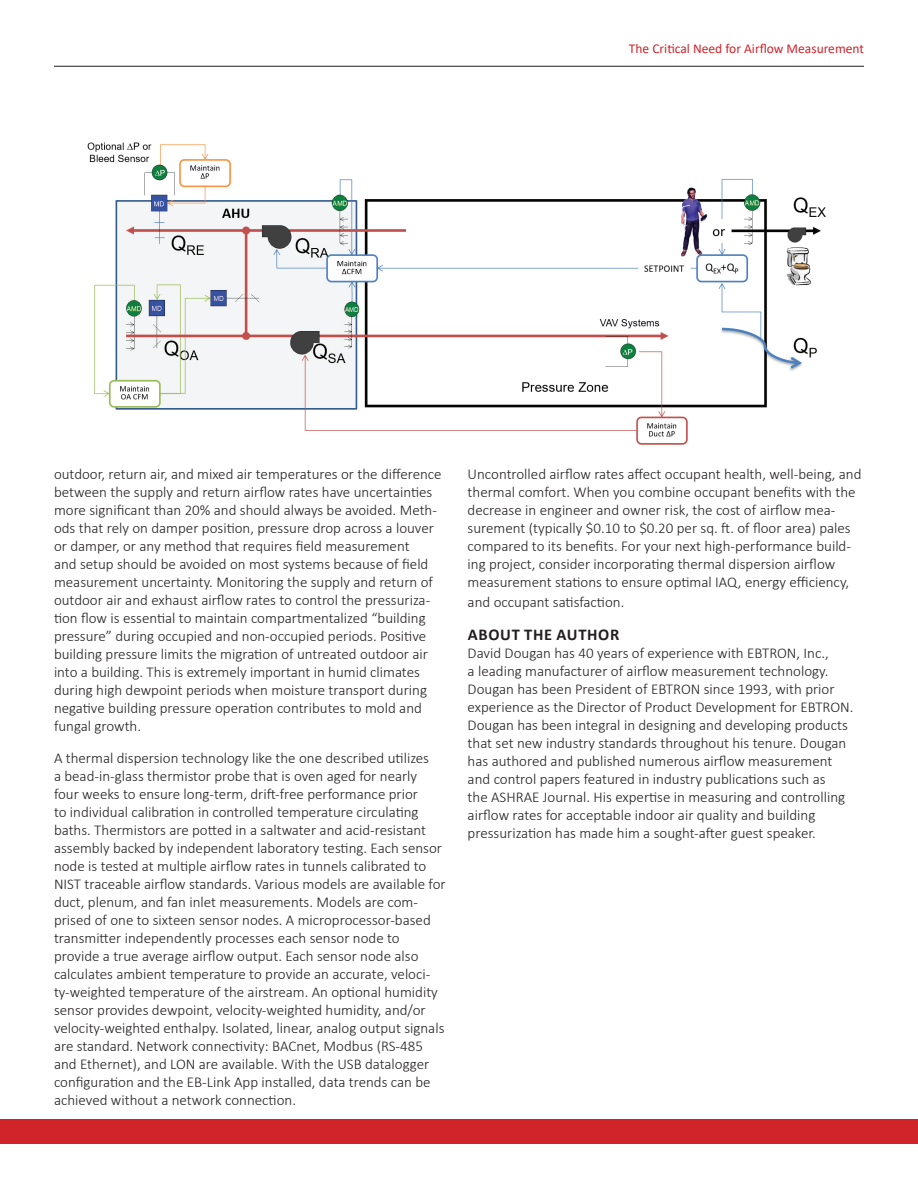
<style>
.page{position:relative;width:918px;height:1188px;background:#fff}
.page>*{position:absolute;margin:0;border:0;box-sizing:border-box;transform-origin:0 0}
.t1{font:700 16.5px "Calibri";letter-spacing:.04em;color:#231f20}
.t2{font:300 15px/18px "Calibri";color:#231f20}
.t3{font:13.5px "Calibri";color:#d1232a}
</style>
<div class="page">
<div style="left:0;top:1119px;width:918px;height:24px;background:#d1232a"></div>
<hr style="left:54px;top:66px;width:810px;height:1px;background:#231f20">
<img style="left:87px;top:142px;width:739px;height:303px">
<p class="t3" style="left:629px;top:39px;width:237px">The Critical Need for Airflow Measurement</p>
<p class="t2" style="left:54px;top:465px;width:389px">outdoor, return air, and mixed air temperatures or the difference between the supply and return airflow rates have uncertainties more significant than 20% and should always be avoided. Meth&shy;ods that rely on damper position, pressure drop across a louver or damper, or any method that requires field measurement<br>and setup should be avoided on most systems because of field measurement uncertainty. Monitoring the supply and return of outdoor air and exhaust airflow rates to control the pressuriza&shy;tion flow is essential to maintain compartmentalized “building pressure” during occupied and non-occupied periods. Positive building pressure limits the migration of untreated outdoor air into a building. This is extremely important in humid climates during high dewpoint periods when moisture transport during negative building pressure operation contributes to mold and fungal growth.</p>
<p class="t2" style="left:54px;top:749px;width:393px">A thermal dispersion technology like the one described utilizes<br>a bead-in-glass thermistor probe that is oven aged for nearly four weeks to ensure long-term, drift-free performance prior<br>to individual calibration in controlled temperature circulating baths. Thermistors are potted in a saltwater and acid-resistant assembly backed by independent laboratory testing. Each sensor node is tested at multiple airflow rates in tunnels calibrated to NIST traceable airflow standards. Various models are available for duct, plenum, and fan inlet measurements. Models are com&shy;prised of one to sixteen sensor nodes. A microprocessor-based transmitter independently processes each sensor node to provide a true average airflow output. Each sensor node also calculates ambient temperature to provide an accurate, veloci&shy;ty-weighted temperature of the airstream. An optional humidity sensor provides dewpoint, velocity-weighted humidity, and/or velocity-weighted enthalpy. Isolated, linear, analog output signals are standard. Network connectivity: BACnet, Modbus (RS-485 and Ethernet), and LON are available. With the USB datalogger configuration and the EB-Link App installed, data trends can be achieved without a network connection.</p>
<p class="t2" style="left:468px;top:465px;width:395px">Uncontrolled airflow rates affect occupant health, well-being, and thermal comfort. When you combine occupant benefits with the decrease in engineer and owner risk, the cost of airflow mea&shy;surement (typically $0.10 to $0.20 per sq. ft. of floor area) pales compared to its benefits. For your next high-performance build&shy;ing project, consider incorporating thermal dispersion airflow measurement stations to ensure optimal IAQ, energy efficiency,</p>
<p class="t2" style="left:468px;top:593px;width:158px">and occupant satisfaction.</p>
<p class="t1" style="left:468px;top:623px;width:153px">ABOUT THE AUTHOR</p>
<p class="t2" style="left:468px;top:644px;width:387px">David Dougan has 40 years of experience with EBTRON, Inc.,<br>a leading manufacturer of airflow measurement technology.<br>Dougan has been President of EBTRON since 1993, with prior experience as the Director of Product Development for EBTRON.<br>Dougan has been integral in designing and developing products that set new industry standards throughout his tenure. Dougan has authored and published numerous airflow measurement and control papers featured in industry publications such as<br>the ASHRAE Journal. His expertise in measuring and controlling airflow rates for acceptable indoor air quality and building pressurization has made him a sought-after guest speaker.</p>
</div>
